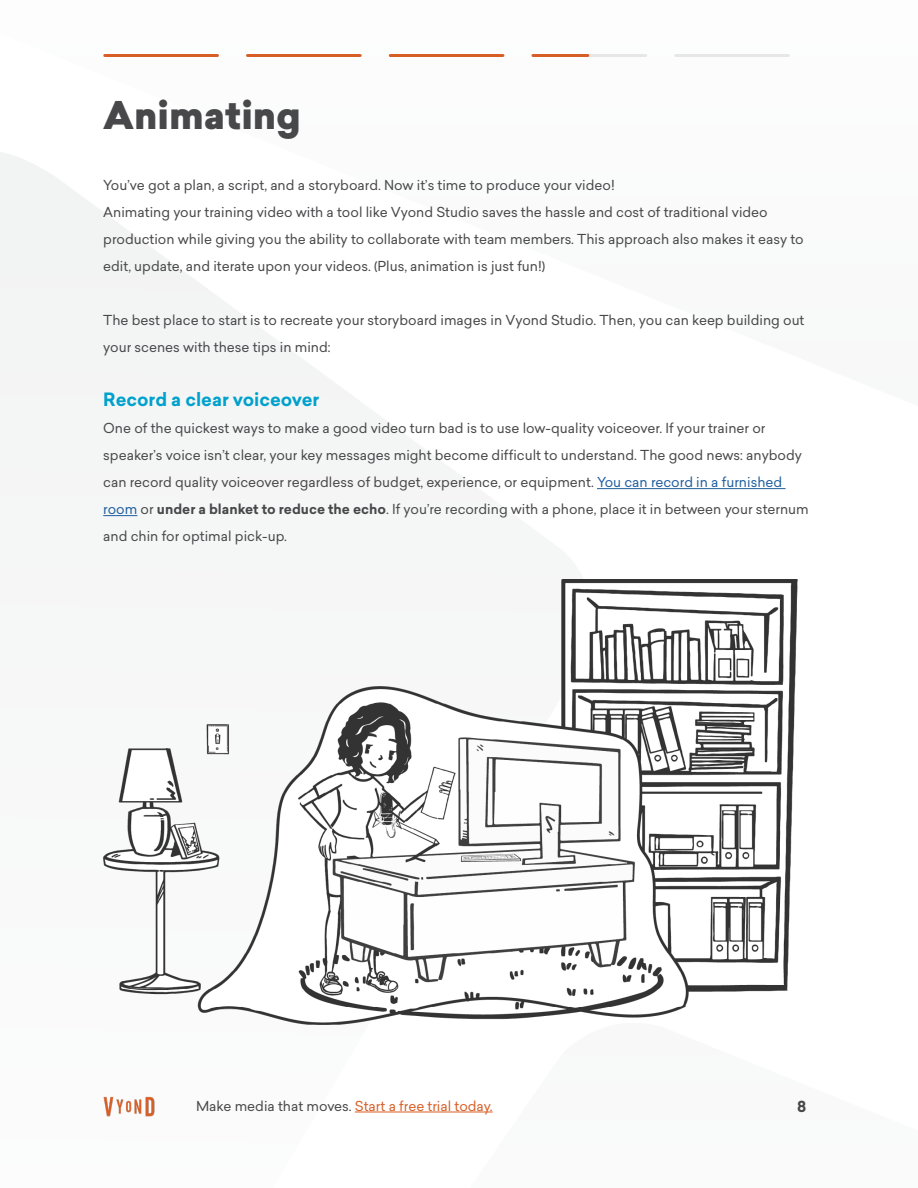
<style>
.page{position:relative;width:918px;height:1188px;background:#fff}
.page>*{position:absolute;margin:0;border:0;box-sizing:border-box;transform-origin:0 0}
.t1{font:900 37.5px "Sailec";color:#48484a}
.t2{font:700 18px "Sailec";color:#00a1cc}
.t3{font:700 15px "Sailec";color:#48484a}
.t4{font:13.5px/27px "Sailec";color:#48484a}
.t5{font:13.5px "Sailec";color:#d85f27}
.s1{color:#215e9e}
.s2{font-weight:700}
.s3{color:#48484a}
</style>
<div class="page">
<img style="left:0;top:54px;width:790px;height:1059px">
<hr style="left:355px;top:1112px;width:138px;height:1px;background:#d85f27">
<img style="left:98px;top:1091px;width:63px;height:26px">
<hr style="left:597px;top:488px;width:189px;height:1px;background:#215e9e">
<hr style="left:103px;top:515px;width:34px;height:1px;background:#215e9e">
<img style="left:103px;top:579px;width:695px;height:445px">
<hr style="left:105px;top:54px;width:113px;height:3px;background:#d85e27">
<hr style="left:533px;top:54px;width:113px;height:3px;background:#e7e7e7">
<hr style="left:248px;top:54px;width:112px;height:3px;background:#d85e27">
<hr style="left:676px;top:54px;width:112px;height:3px;background:#e7e7e7">
<hr style="left:390px;top:54px;width:113px;height:3px;background:#d85e27">
<hr style="left:533px;top:54px;width:55px;height:3px;background:#d85e27">
<h1 class="t1" style="left:103px;top:88px;width:199px">Animating</h1>
<p class="t4" style="left:103px;top:172px;width:702px">You’ve got a plan, a script, and a storyboard. Now it’s time to produce your video!<br>Animating your training video with a tool like Vyond Studio saves the hassle and cost of traditional video production while giving you the ability to collaborate with team members. This approach also makes it easy to edit, update, and iterate upon your videos. (Plus, animation is just fun!)</p>
<p class="t4" style="left:103px;top:307px;width:703px">The best place to start is to recreate your storyboard images in Vyond Studio. Then, you can keep building out your scenes with these tips in mind:</p>
<h2 class="t2" style="left:103px;top:387px;width:218px">Record a clear voiceover</h2>
<p class="t4" style="left:103px;top:415px;width:707px">One of the quickest ways to make a good video turn bad is to use low-quality voiceover. If your trainer or speaker’s voice isn’t clear, your key messages might become difficult to understand. The good news: anybody can record quality voiceover regardless of budget, experience, or equipment. <span class="s1">You can record in a furnished room</span> or <span class="s2">under a blanket to reduce the echo</span>. If you’re recording with a phone, place it in between your sternum and chin for optimal pick-up.</p>
<p class="t5" style="left:196px;top:1096px;width:298px"><span class="s3">Make media that moves.</span> Start a free trial today.</p>
<p class="t3" style="left:797px;top:1096px;width:11px">8</p>
</div>
